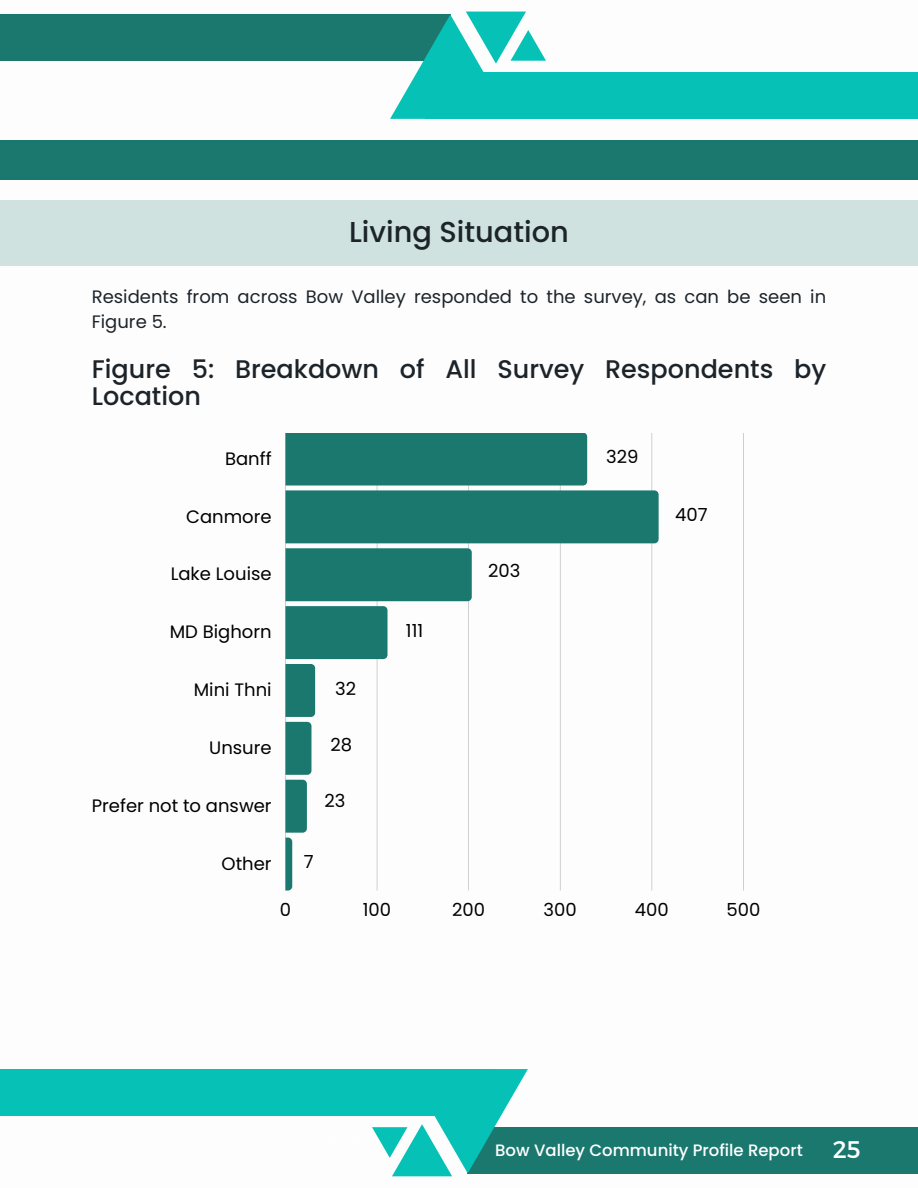
<style>
.page{position:relative;width:918px;height:1188px;background:#fff}
.page>*{position:absolute;margin:0;border:0;box-sizing:border-box;transform-origin:0 0}
.t1{font:500 28.8px "Poppins";color:#1c242a}
.t2{font:500 25.5px/27px "Poppins";color:#1c242a}
.t3{font:24px "Montserrat";color:#fff}
.t4{font:18px "Poppins";color:#000}
.t5{font:18px/24.8px "Poppins";color:#1c242a}
.t6{font:500 16.5px "Poppins";color:#fff}
</style>
<div class="page">
<div style="left:0;top:15px;width:450px;height:46px;background:#1b786e"></div>
<div style="left:425px;top:73px;width:493px;height:46px;background:#06c2b6"></div>
<svg style="left:390px;top:12px;width:156px;height:107px"></svg>
<div style="left:0;top:140px;width:918px;height:39px;background:#1b786e"></div>
<div style="left:468px;top:1127px;width:450px;height:46px;background:#1b786e"></div>
<div style="left:0;top:1069px;width:493px;height:46px;background:#06c2b6"></div>
<svg style="left:372px;top:1069px;width:156px;height:107px"></svg>
<div style="left:0;top:201px;width:918px;height:65px;background:#cfe2e0"></div>
<svg style="left:285px;top:433px;width:459px;height:458px"></svg>
<svg style="left:583px;top:433px;width:4px;height:53px"></svg>
<svg style="left:654px;top:490px;width:5px;height:53px"></svg>
<svg style="left:468px;top:548px;width:4px;height:53px"></svg>
<svg style="left:383px;top:606px;width:5px;height:53px"></svg>
<svg style="left:285px;top:664px;width:30px;height:227px"></svg>
<p class="t1" style="left:349px;top:212px;width:221px">Living Situation</p>
<p class="t5" style="left:92px;top:285px;width:736px">Residents from across Bow Valley responded to the survey, as can be seen in<br>Figure 5.</p>
<p class="t2" style="left:92px;top:356px;width:736px">Figure 5: Breakdown of All Survey Respondents by<br>Location</p>
<p class="t4" style="left:225px;top:446px;width:48px">Banff</p>
<p class="t4" style="left:606px;top:444px;width:34px">329</p>
<p class="t4" style="left:186px;top:504px;width:87px">Canmore</p>
<p class="t4" style="left:675px;top:502px;width:34px">407</p>
<p class="t4" style="left:171px;top:561px;width:102px">Lake Louise</p>
<p class="t4" style="left:488px;top:558px;width:34px">203</p>
<p class="t4" style="left:170px;top:619px;width:103px">MD Bighorn</p>
<p class="t4" style="left:194px;top:677px;width:79px">Mini Thni</p>
<p class="t4" style="left:335px;top:676px;width:22px">32</p>
<p class="t4" style="left:406px;top:618px;width:19px">111</p>
<p class="t4" style="left:209px;top:735px;width:64px">Unsure</p>
<p class="t4" style="left:331px;top:732px;width:23px">28</p>
<p class="t4" style="left:92px;top:793px;width:181px">Prefer not to answer</p>
<p class="t4" style="left:325px;top:788px;width:22px">23</p>
<p class="t4" style="left:222px;top:851px;width:52px">Other</p>
<p class="t4" style="left:304px;top:849px;width:11px">7</p>
<p class="t4" style="left:280px;top:897px;width:13px">0</p>
<p class="t4" style="left:363px;top:897px;width:30px">100</p>
<p class="t4" style="left:452px;top:897px;width:34px">200</p>
<p class="t4" style="left:544px;top:897px;width:35px">300</p>
<p class="t4" style="left:635px;top:897px;width:35px">400</p>
<p class="t4" style="left:726px;top:897px;width:35px">500</p>
<p class="t6" style="left:495px;top:1139px;width:309px">Bow Valley Community Profile Report</p>
<p class="t3" style="left:833px;top:1134px;width:29px">25</p>
</div>
